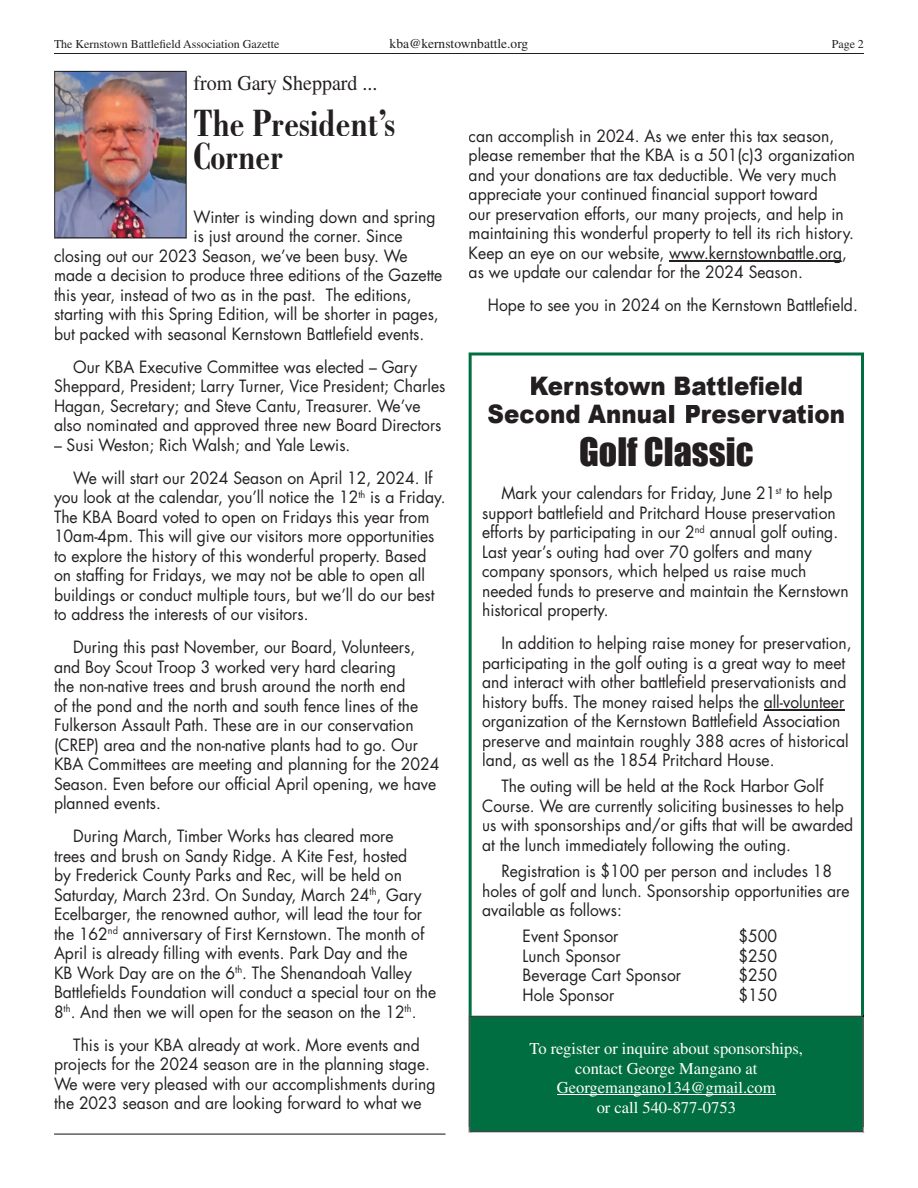
<style>
.page{position:relative;width:918px;height:1188px;background:#fff}
.page>*{position:absolute;margin:0;border:0;box-sizing:border-box;transform-origin:0 0}
.t1{font:700 condensed 40.5px/33.8px "Bodoni";color:#231f20;scale:.95 1}
.t2{font:36px "Impact";color:#231f20}
.t3{font:900 25.5px/28.5px "Arial";color:#231f20;text-align:center;scale:.9 1}
.t4{font:21px "Times";color:#231f20;scale:.95 1}
.t5{font:16.5px/19.5px "Futura";color:#231f20;scale:.95 1}
.t6{font:16.5px/19.5px "Times";color:#fff;text-align:center}
.t7{font:13.5px "Times";color:#231f20}
.t8{font:12px "Times";color:#231f20}
</style>
<div class="page">
<svg style="left:469px;top:352px;width:395px;height:663px"></svg>
<svg style="left:469px;top:1015px;width:396px;height:118px"></svg>
<div style="left:469px;top:1016px;width:394px;height:116px;background:#006e40"></div>
<hr style="left:54px;top:53px;width:810px;height:1px;background:#231f20">
<svg style="left:54px;top:71px;width:133px;height:168px"></svg>
<img style="left:55px;top:71px;width:131px;height:167px">
<svg style="left:54px;top:1134px;width:392px;height:1px"></svg>
<hr style="left:764px;top:709px;width:80px;height:2px;background:#231f20">
<hr style="left:557px;top:1094px;width:219px;height:1px;background:#fff">
<hr style="left:669px;top:261px;width:172px;height:1px;background:#231f20">
<p class="t7" style="left:390px;top:36px;width:140px">kba@kernstownbattle.org</p>
<p class="t8" style="left:54px;top:37px;width:227px">The Kernstown Battlefield Association Gazette</p>
<p class="t8" style="left:832px;top:37px;width:34px">Page 2</p>
<p class="t4" style="left:194px;top:71px;width:195px">from Gary Sheppard ...</p>
<h1 class="t1" style="left:194px;top:107px;width:214px">The President’s<br>Corner</h1>
<p class="t5" style="left:194px;top:207px;width:256px">Winter is winding down and spring</p>
<p class="t5" style="left:194px;top:226px;width:222px">is just around the corner. Since</p>
<p class="t5" style="left:54px;top:246px;width:374px">closing out our 2023 Season, we’ve been busy. We</p>
<p class="t5" style="left:54px;top:265px;width:410px">made a decision to produce three editions of the Gazette</p>
<p class="t5" style="left:54px;top:285px;width:378px">this year, instead of two as in the past. The editions,</p>
<p class="t5" style="left:54px;top:304px;width:407px">starting with this Spring Edition, will be shorter in pages,</p>
<p class="t5" style="left:54px;top:324px;width:391px">but packed with seasonal Kernstown Battlefield events.</p>
<p class="t5" style="left:54px;top:357px;width:414px;text-indent:19px">Our KBA Executive Committee was elected – Gary Sheppard, President; Larry Turner, Vice President; Charles Hagan, Secretary; and Steve Cantu, Treasurer. We’ve also nominated and approved three new Board Directors</p>
<p class="t5" style="left:73px;top:428px;width:379px;line-height:33px;text-indent:-19px">– Susi Weston; Rich Walsh; and Yale Lewis.<br>We will start our 2024 Season on April 12, 2024. If</p>
<p class="t5" style="left:54px;top:487px;width:414px">you look at the calendar, you’ll notice the 12<sup>th</sup> is a Friday.<br>The KBA Board voted to open on Fridays this year from 10am-4pm. This will give our visitors more opportunities to explore the history of this wonderful property. Based on staffing for Fridays, we may not be able to open all buildings or conduct multiple tours, but we’ll do our best to address the interests of our visitors.</p>
<p class="t5" style="left:54px;top:637px;width:407px;text-indent:19px">During this past November, our Board, Volunteers, and Boy Scout Troop 3 worked very hard clearing<br>the non-native trees and brush around the north end<br>of the pond and the north and south fence lines of the Fulkerson Assault Path. These are in our conservation (CREP) area and the non-native plants had to go. Our KBA Committees are meeting and planning for the 2024<br>Season. Even before our official April opening, we have planned events.</p>
<p class="t5" style="left:54px;top:826px;width:404px;text-indent:19px">During March, Timber Works has cleared more<br>trees and brush on Sandy Ridge. A Kite Fest, hosted<br>by Frederick County Parks and Rec, will be held on Saturday, March 23rd. On Sunday, March 24<sup>th</sup>, Gary Ecelbarger, the renowned author, will lead the tour for the 162<sup>nd</sup> anniversary of First Kernstown. The month of April is already filling with events. Park Day and the<br>KB Work Day are on the 6<sup>th</sup>. The Shenandoah Valley Battlefields Foundation will conduct a special tour on the 8<sup>th</sup>. And then we will open for the season on the 12<sup>th</sup>.</p>
<p class="t5" style="left:54px;top:1035px;width:403px;text-indent:19px">This is your KBA already at work. More events and projects for the 2024 season are in the planning stage.<br>We were very pleased with our accomplishments during the 2023 season and are looking forward to what we</p>
<p class="t5" style="left:469px;top:126px;width:408px">can accomplish in 2024. As we enter this tax season, please remember that the KBA is a 501(c)3 organization and your donations are tax deductible. We very much appreciate your continued financial support toward<br>our preservation efforts, our many projects, and help in maintaining this wonderful property to tell its rich history.<br>Keep an eye on our website, www.kernstownbattle.org, as we update our calendar for the 2024 Season.</p>
<p class="t5" style="left:488px;top:295px;width:391px">Hope to see you in 2024 on the Kernstown Battlefield.</p>
<h3 class="t3" style="left:488px;top:372px;width:399px">Kernstown Battlefield<br>Second Annual Preservation</h3>
<h2 class="t2" style="left:579px;top:430px;width:176px">Golf Classic</h2>
<p class="t5" style="left:482px;top:483px;width:388px;text-indent:19px">Mark your calendars for Friday, June 21<sup>st</sup> to help support battlefield and Pritchard House preservation efforts by participating in our 2<sup>nd</sup> annual golf outing.<br>Last year’s outing had over 70 golfers and many company sponsors, which helped us raise much needed funds to preserve and maintain the Kernstown historical property.</p>
<p class="t5" style="left:482px;top:633px;width:390px;text-indent:19px">In addition to helping raise money for preservation, participating in the golf outing is a great way to meet and interact with other battlefield preservationists and history buffs. The money raised helps the all-volunteer organization of the Kernstown Battlefield Association preserve and maintain roughly 388 acres of historical land, as well as the 1854 Pritchard House.</p>
<p class="t5" style="left:482px;top:776px;width:392px;text-indent:19px">The outing will be held at the Rock Harbor Golf Course. We are currently soliciting businesses to help us with sponsorships and/or gifts that will be awarded at the lunch immediately following the outing.</p>
<p class="t5" style="left:482px;top:861px;width:388px;text-indent:19px">Registration is $100 per person and includes 18 holes of golf and lunch. Sponsorship opportunities are available as follows:</p>
<p class="t5" style="left:523px;top:926px;width:102px">Event Sponsor</p>
<p class="t5" style="left:739px;top:926px;width:42px">$500</p>
<p class="t5" style="left:523px;top:946px;width:105px">Lunch Sponsor</p>
<p class="t5" style="left:739px;top:946px;width:42px">$250</p>
<p class="t5" style="left:523px;top:965px;width:168px">Beverage Cart Sponsor</p>
<p class="t5" style="left:739px;top:965px;width:42px">$250</p>
<p class="t5" style="left:523px;top:985px;width:98px">Hole Sponsor</p>
<p class="t5" style="left:739px;top:985px;width:42px">$150</p>
<p class="t6" style="left:530px;top:1039px;width:275px">To register or inquire about sponsorships, contact George Mangano at<br>Georgemangano134@gmail.com<br>or call 540-877-0753</p>
</div>
